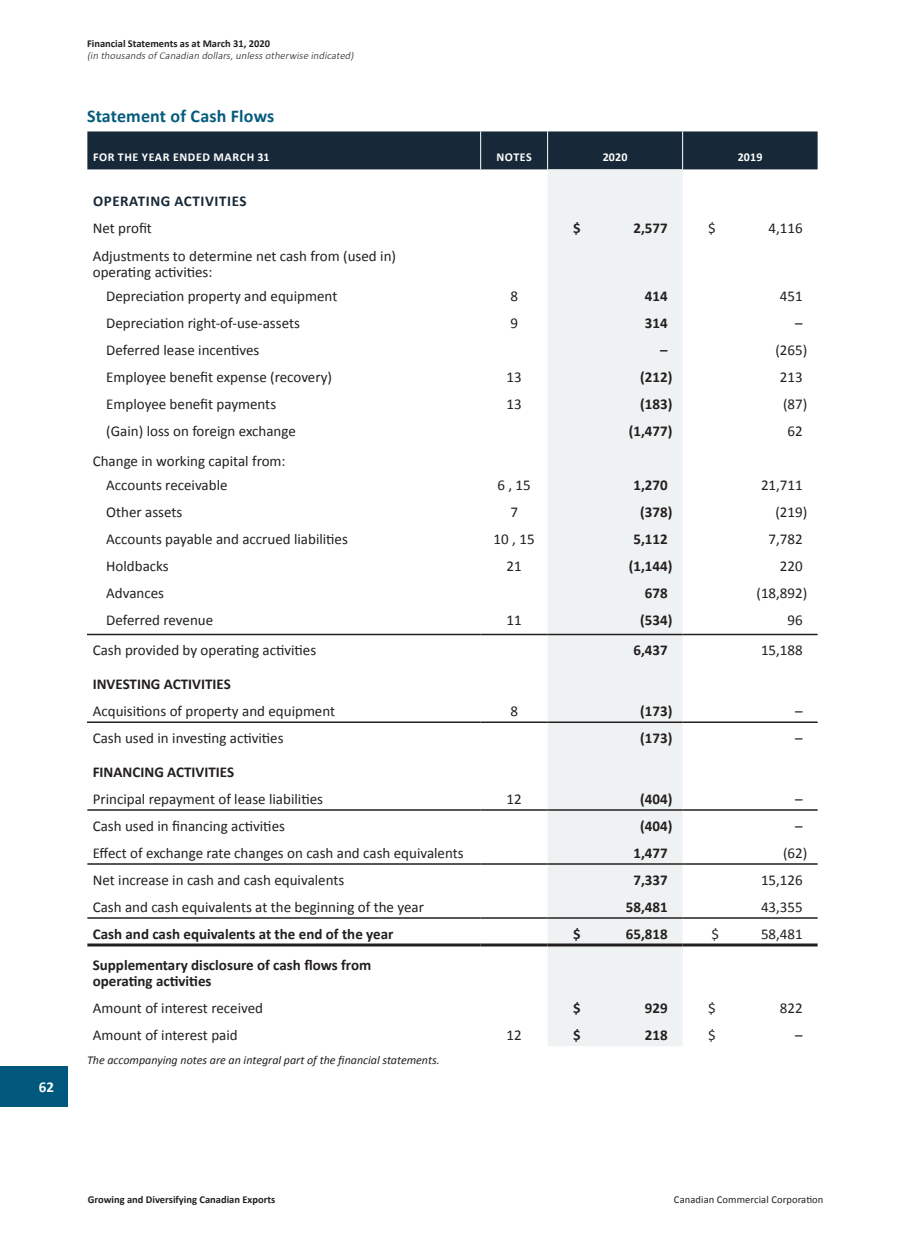
<style>
.page{position:relative;width:918px;height:1242px;background:#fff}
.page>*{position:absolute;margin:0;border:0;box-sizing:border-box;transform-origin:0 0}
.t1{font:700 18px "Calibri";letter-spacing:.01em;color:#055c7d}
.t2{font:15px/15.8px "Calibri";color:#231f20}
.t3{font:700 15px/15.8px "Calibri";color:#231f20}
.t4{font:700 15px "Calibri";letter-spacing:.04em;color:#172938}
.t5{font:700 15px "Calibri";color:#fff}
.t6{font:italic 12px "Calibri";color:#231f20}
.t7{font:700 12px "Calibri";letter-spacing:.05em;color:#fff}
.t8{font:700 10.5px "Calibri";color:#231f20}
.t9{font:italic 300 10.5px "Calibri";color:#231f20}
.t10{font:10.5px "Calibri";letter-spacing:.01em;color:#231f20}
</style>
<div class="page">
<div style="left:87px;top:131px;width:731px;height:38px;background:#172938"></div>
<div style="left:548px;top:169px;width:135px;height:877px;background:#eff2f3"></div>
<hr style="left:547px;top:131px;width:1px;height:38px;background:#fff">
<hr style="left:682px;top:131px;width:1px;height:38px;background:#fff">
<hr style="left:480px;top:131px;width:1px;height:38px;background:#fff">
<hr style="left:87px;top:634px;width:394px;height:1px;background:#231f20">
<hr style="left:481px;top:634px;width:67px;height:1px;background:#231f20">
<hr style="left:548px;top:634px;width:135px;height:1px;background:#231f20">
<hr style="left:683px;top:634px;width:135px;height:1px;background:#231f20">
<hr style="left:87px;top:722px;width:394px;height:1px;background:#231f20">
<hr style="left:481px;top:722px;width:67px;height:1px;background:#231f20">
<hr style="left:548px;top:722px;width:135px;height:1px;background:#231f20">
<hr style="left:683px;top:722px;width:135px;height:1px;background:#231f20">
<hr style="left:87px;top:809px;width:394px;height:2px;background:#231f20">
<hr style="left:481px;top:809px;width:67px;height:2px;background:#231f20">
<hr style="left:548px;top:809px;width:135px;height:2px;background:#231f20">
<hr style="left:683px;top:809px;width:135px;height:2px;background:#231f20">
<hr style="left:87px;top:863px;width:394px;height:2px;background:#231f20">
<hr style="left:481px;top:863px;width:67px;height:2px;background:#231f20">
<hr style="left:548px;top:863px;width:135px;height:2px;background:#231f20">
<hr style="left:683px;top:863px;width:135px;height:2px;background:#231f20">
<hr style="left:87px;top:917px;width:394px;height:2px;background:#231f20">
<hr style="left:481px;top:917px;width:67px;height:2px;background:#231f20">
<hr style="left:548px;top:917px;width:135px;height:2px;background:#231f20">
<hr style="left:683px;top:917px;width:135px;height:2px;background:#231f20">
<hr style="left:87px;top:944px;width:394px;height:2px;background:#231f20">
<hr style="left:481px;top:944px;width:67px;height:2px;background:#231f20">
<hr style="left:548px;top:944px;width:135px;height:2px;background:#231f20">
<hr style="left:683px;top:944px;width:135px;height:2px;background:#231f20">
<div style="left:0;top:1066px;width:68px;height:41px;background:#00597d"></div>
<p class="t5" style="left:39px;top:1078px;width:17px">62</p>
<p class="t8" style="left:87px;top:36px;width:185px">Financial Statements as at March 31, 2020</p>
<p class="t9" style="left:87px;top:49px;width:270px">(in thousands ofCanadian dollars,unless otherwise indicated)</p>
<p class="t1" style="left:87px;top:104px;width:189px">Statement of Cash Flows</p>
<p class="t7" style="left:93px;top:149px;width:178px">FOR THE YEAR ENDED MARCH 31</p>
<p class="t7" style="left:496px;top:149px;width:37px">NOTES</p>
<p class="t7" style="left:603px;top:149px;width:26px">2020</p>
<p class="t7" style="left:738px;top:149px;width:26px">2019</p>
<p class="t4" style="left:93px;top:191px;width:155px">OPERATING ACTIVITIES</p>
<p class="t2" style="left:93px;top:220px;width:61px">Net profit</p>
<p class="t3" style="left:573px;top:220px;width:9px">$</p>
<p class="t3" style="left:633px;top:220px;width:36px">2,577</p>
<p class="t2" style="left:708px;top:220px;width:9px">$</p>
<p class="t2" style="left:769px;top:220px;width:36px">4,116</p>
<p class="t2" style="left:93px;top:248px;width:305px">Adjustments to determine net cash from (used in) operating activities:</p>
<p class="t2" style="left:106px;top:288px;width:233px">Depreciation property and equipment</p>
<p class="t2" style="left:510px;top:288px;width:9px">8</p>
<p class="t3" style="left:645px;top:288px;width:24px">414</p>
<p class="t2" style="left:780px;top:288px;width:24px">451</p>
<p class="t2" style="left:106px;top:315px;width:195px">Depreciation right-of-use-assets</p>
<p class="t2" style="left:510px;top:315px;width:9px">9</p>
<p class="t3" style="left:645px;top:315px;width:24px">314</p>
<p class="t2" style="left:795px;top:315px;width:9px">–</p>
<p class="t2" style="left:106px;top:342px;width:155px">Deferred lease incentives</p>
<p class="t3" style="left:660px;top:342px;width:9px">–</p>
<p class="t2" style="left:775px;top:342px;width:33px">(265)</p>
<p class="t2" style="left:106px;top:369px;width:227px">Employee benefit expense (recovery)</p>
<p class="t2" style="left:507px;top:369px;width:17px">13</p>
<p class="t3" style="left:640px;top:369px;width:34px">(212)</p>
<p class="t2" style="left:780px;top:369px;width:24px">213</p>
<p class="t2" style="left:106px;top:396px;width:171px">Employee benefit payments</p>
<p class="t2" style="left:507px;top:396px;width:17px">13</p>
<p class="t3" style="left:640px;top:396px;width:34px">(183)</p>
<p class="t2" style="left:783px;top:396px;width:26px">(87)</p>
<p class="t2" style="left:106px;top:423px;width:191px">(Gain) loss on foreign exchange</p>
<p class="t3" style="left:629px;top:423px;width:45px">(1,477)</p>
<p class="t2" style="left:788px;top:423px;width:17px">62</p>
<p class="t2" style="left:106px;top:449px;width:181px;line-height:24.2px;text-indent:-13px">Change in working capital from:<br>Accounts receivable</p>
<p class="t2" style="left:497px;top:477px;width:35px">6 , 15</p>
<p class="t3" style="left:633px;top:477px;width:36px">1,270</p>
<p class="t2" style="left:761px;top:477px;width:43px">21,711</p>
<p class="t2" style="left:106px;top:504px;width:78px">Other assets</p>
<p class="t2" style="left:510px;top:504px;width:9px">7</p>
<p class="t3" style="left:640px;top:504px;width:34px">(378)</p>
<p class="t2" style="left:775px;top:504px;width:33px">(219)</p>
<p class="t2" style="left:106px;top:531px;width:243px">Accounts payable and accrued liabilities</p>
<p class="t2" style="left:494px;top:531px;width:42px">10 , 15</p>
<p class="t3" style="left:633px;top:531px;width:36px">5,112</p>
<p class="t2" style="left:769px;top:531px;width:36px">7,782</p>
<p class="t2" style="left:106px;top:558px;width:64px">Holdbacks</p>
<p class="t2" style="left:507px;top:558px;width:17px">21</p>
<p class="t3" style="left:629px;top:558px;width:45px">(1,144)</p>
<p class="t2" style="left:780px;top:558px;width:24px">220</p>
<p class="t2" style="left:106px;top:585px;width:59px">Advances</p>
<p class="t3" style="left:645px;top:585px;width:24px">678</p>
<p class="t2" style="left:756px;top:585px;width:52px">(18,892)</p>
<p class="t2" style="left:106px;top:612px;width:108px">Deferred revenue</p>
<p class="t2" style="left:507px;top:612px;width:17px">11</p>
<p class="t3" style="left:640px;top:612px;width:34px">(534)</p>
<p class="t2" style="left:788px;top:612px;width:17px">96</p>
<p class="t2" style="left:93px;top:642px;width:225px">Cash provided by operating activities</p>
<p class="t3" style="left:633px;top:642px;width:36px">6,437</p>
<p class="t2" style="left:761px;top:642px;width:43px">15,188</p>
<p class="t3" style="left:93px;top:676px;width:140px">INVESTING ACTIVITIES</p>
<p class="t2" style="left:93px;top:703px;width:244px">Acquisitions of property and equipment</p>
<p class="t2" style="left:510px;top:703px;width:9px">8</p>
<p class="t3" style="left:640px;top:703px;width:34px">(173)</p>
<p class="t2" style="left:795px;top:703px;width:9px">–</p>
<p class="t2" style="left:93px;top:730px;width:192px">Cash used in investing activities</p>
<p class="t3" style="left:640px;top:730px;width:34px">(173)</p>
<p class="t2" style="left:795px;top:730px;width:9px">–</p>
<p class="t3" style="left:93px;top:764px;width:143px">FINANCING ACTIVITIES</p>
<p class="t2" style="left:93px;top:791px;width:232px">Principal repayment of lease liabilities</p>
<p class="t2" style="left:507px;top:791px;width:17px">12</p>
<p class="t3" style="left:640px;top:791px;width:34px">(404)</p>
<p class="t2" style="left:795px;top:791px;width:9px">–</p>
<p class="t2" style="left:93px;top:818px;width:194px">Cash used in financing activities</p>
<p class="t3" style="left:640px;top:818px;width:34px">(404)</p>
<p class="t2" style="left:795px;top:818px;width:9px">–</p>
<p class="t2" style="left:93px;top:845px;width:372px">Effect of exchange rate changes on cash and cash equivalents</p>
<p class="t3" style="left:633px;top:845px;width:36px">1,477</p>
<p class="t2" style="left:783px;top:845px;width:26px">(62)</p>
<p class="t2" style="left:93px;top:872px;width:253px">Net increase in cash and cash equivalents</p>
<p class="t3" style="left:633px;top:872px;width:36px">7,337</p>
<p class="t2" style="left:761px;top:872px;width:43px">15,126</p>
<p class="t2" style="left:93px;top:899px;width:333px">Cash and cash equivalents at the beginning of the year</p>
<p class="t3" style="left:626px;top:899px;width:43px">58,481</p>
<p class="t2" style="left:761px;top:899px;width:43px">43,355</p>
<p class="t3" style="left:93px;top:926px;width:302px">Cash and cash equivalents at the end of the year</p>
<p class="t3" style="left:573px;top:926px;width:9px">$</p>
<p class="t3" style="left:626px;top:926px;width:43px">65,818</p>
<p class="t2" style="left:712px;top:926px;width:9px">$</p>
<p class="t2" style="left:761px;top:926px;width:43px">58,481</p>
<p class="t3" style="left:93px;top:957px;width:280px">Supplementary disclosure of cash flows from operating activities</p>
<p class="t2" style="left:93px;top:1000px;width:172px">Amount of interest received</p>
<p class="t3" style="left:573px;top:1000px;width:9px">$</p>
<p class="t3" style="left:645px;top:1000px;width:24px">929</p>
<p class="t2" style="left:708px;top:1000px;width:9px">$</p>
<p class="t2" style="left:780px;top:1000px;width:24px">822</p>
<p class="t2" style="left:93px;top:1027px;width:146px">Amount of interest paid</p>
<p class="t2" style="left:507px;top:1027px;width:17px">12</p>
<p class="t3" style="left:573px;top:1027px;width:9px">$</p>
<p class="t3" style="left:645px;top:1027px;width:24px">218</p>
<p class="t2" style="left:708px;top:1027px;width:9px">$</p>
<p class="t2" style="left:795px;top:1027px;width:9px">–</p>
<p class="t6" style="left:87px;top:1052px;width:354px">The accompanying notes are an integral part of the financial statements.</p>
<p class="t8" style="left:88px;top:1193px;width:189px">Growing and Diversifying Canadian Exports</p>
<p class="t10" style="left:674px;top:1193px;width:151px">Canadian Commercial Corporation</p>
</div>
